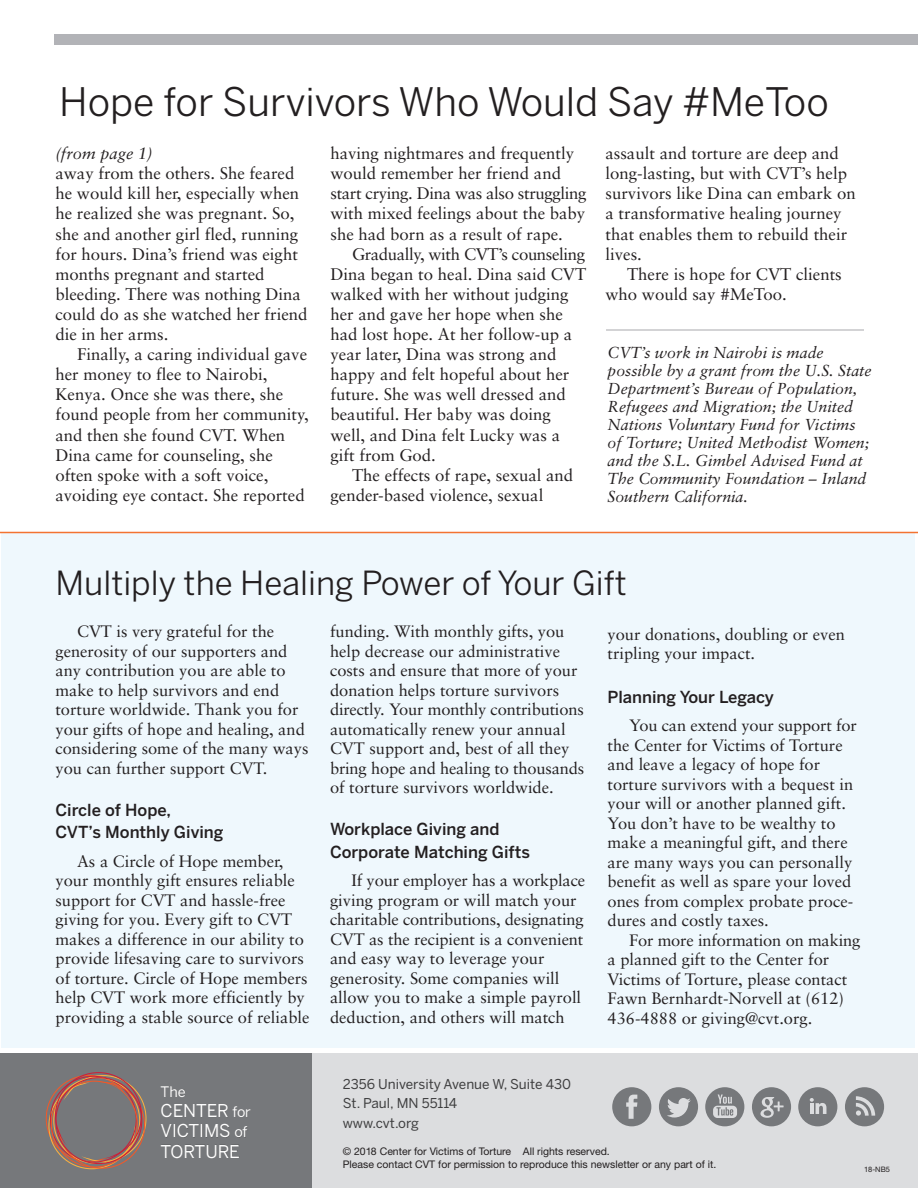
<style>
.page{position:relative;width:918px;height:1188px;background:#fff}
.page>*{position:absolute;margin:0;border:0;box-sizing:border-box;transform-origin:0 0}
.t1{font:39px "Benton Sans";color:#231f20}
.t2{font:33px "Benton Sans";color:#231f20}
.t3{font:17.55px/20.4px "Benton Sans";letter-spacing:-.015em;color:#fff}
.t4{font:16.8px/20.1px "Sabon";color:#231f20}
.t5{font:16.5px/19.5px "Sabon";color:#231f20}
.t6{font:500 16.5px/22.5px "Benton Sans";color:#231f20}
.t7{font:italic 16.5px "Sabon";color:#231f20}
.t8{font:italic 15.9px/18px "Sabon";color:#231f20}
.t9{font:14.55px "Benton Sans";color:#fff}
.t10{font:13.5px/19.5px "Benton Sans";color:#3e3e3f}
.t11{font:10.5px/13.5px "Helvetica Neue";color:#231f20}
.t12{font:7.5px "Helvetica Neue";color:#231f20}
.s1{font-size:14.55px}
.s2{font-size:14.7px}
</style>
<div class="page">
<div style="left:1px;top:533px;width:914px;height:514px;background:#eff8fd"></div>
<div style="left:312px;top:1053px;width:606px;height:135px;background:#dcdddf"></div>
<div style="left:0;top:1053px;width:312px;height:135px;background:#76787b"></div>
<div style="left:54px;top:34px;width:864px;height:11px;background:#b2b3b7"></div>
<svg style="left:161px;top:1086px;width:24px;height:11px"></svg>
<svg style="left:162px;top:1104px;width:89px;height:13px"></svg>
<svg style="left:161px;top:1124px;width:86px;height:14px"></svg>
<svg style="left:161px;top:1145px;width:79px;height:13px"></svg>
<svg style="left:46px;top:1072px;width:101px;height:97px"></svg>
<svg style="left:612px;top:1087px;width:39px;height:39px"></svg>
<svg style="left:659px;top:1087px;width:39px;height:39px"></svg>
<svg style="left:705px;top:1087px;width:39px;height:39px"></svg>
<svg style="left:752px;top:1087px;width:39px;height:39px"></svg>
<div style="left:798px;top:1087px;width:39px;height:39px;background:#76787b;border-radius:50%"></div>
<svg style="left:810px;top:1098px;width:16px;height:16px"></svg>
<hr style="left:810px;top:1103px;width:4px;height:11px;background:#dcdddf">
<svg style="left:845px;top:1087px;width:39px;height:39px"></svg>
<hr style="left:0;top:532px;width:918px;height:1px;background:#f37331">
<hr style="left:606px;top:330px;width:258px;height:1px;background:#a8a9ad">
<h1 class="t1" style="left:59px;top:87px;width:771px">Hope for Survivors Who Would Say #MeToo</h1>
<p class="t7" style="left:56px;top:147px;width:99px">(from page 1)</p>
<p class="t4" style="left:55px;top:165px;width:254px">away from the others. She feared he would kill her, especially when he realized she was pregnant. So, she and another girl fled, running for hours. Dina’s friend was eight months pregnant and started bleeding. There was nothing Dina could do as she watched her friend die in her arms.</p>
<p class="t4" style="left:55px;top:346px;width:255px;text-indent:22px">Finally, a caring individual gave her money to flee to Nairobi,<br>Kenya. Once she was there, she found people from her community, and then she found CVT. When<br>Dina came for counseling, she often spoke with a soft voice, avoiding eye contact. She reported</p>
<p class="t4" style="left:331px;top:145px;width:257px">having nightmares and frequently would remember her friend and start crying. Dina was also struggling with mixed feelings about the baby she had born as a result of rape.</p>
<p class="t4" style="left:331px;top:245px;width:257px;text-indent:22px">Gradually, with CVT’s counseling<br>Dina began to heal. Dina said CVT walked with her without judging her and gave her hope when she had lost hope. At her follow-up a year later, Dina was strong and happy and felt hopeful about her future. She was well dressed and beautiful. Her baby was doing well, and Dina felt Lucky was a gift from God.</p>
<p class="t4" style="left:331px;top:466px;width:244px;text-indent:22px">The effects of rape, sexual and gender-based violence, sexual</p>
<p class="t4" style="left:606px;top:145px;width:252px">assault and torture are deep and long-lasting, but with CVT’s help survivors like Dina can embark on a transformative healing journey that enables them to rebuild their lives.</p>
<p class="t4" style="left:606px;top:265px;width:238px;text-indent:22px">There is hope for CVT clients who would say #MeToo.</p>
<p class="t8" style="left:608px;top:344px;width:266px">CVT’s work in Nairobi is made possible by a grant from the U.S. State Department’s Bureau of Population, Refugees and Migration; the United Nations Voluntary Fund for Victims of Torture; United Methodist Women; and the S.L. Gimbel Advised Fund at The Community Foundation – Inland Southern California.</p>
<h2 class="t2" style="left:56px;top:571px;width:573px">Multiply the Healing Power of Your Gift</h2>
<p class="t5" style="left:608px;top:625px;width:239px">your donations, doubling or even tripling your impact.</p>
<p class="t6" style="left:608px;top:687px;width:168px">Planning Your Legacy</p>
<p class="t5" style="left:608px;top:717px;width:251px;text-indent:22px">You can extend your support for the Center for Victims of Torture and leave a legacy of hope for torture survivors with a bequest in your will or another planned gift.<br>You don’t have to be wealthy to make a meaningful gift, and there are many ways you can personally benefit as well as spare your loved ones from complex probate proce&shy;dures and costly taxes.</p>
<p class="t5" style="left:608px;top:931px;width:254px;text-indent:22px">For more information on making a planned gift to the Center for<br>Victims of Torture, please contact<br>Fawn Bernhardt-Norvell at (612)<br>436-4888 or giving@cvt.org.</p>
<p class="t5" style="left:330px;top:623px;width:256px">funding. With monthly gifts, you help decrease our administrative costs and ensure that more of your donation helps torture survivors directly. Your monthly contributions automatically renew your annual CVT support and, best of all they bring hope and healing to thousands of torture survivors worldwide.</p>
<p class="t6" style="left:330px;top:820px;width:202px">Workplace Giving and<br>Corporate Matching Gifts</p>
<p class="t5" style="left:330px;top:872px;width:257px;text-indent:22px">If your employer has a workplace giving program or will match your charitable contributions, designating CVT as the recipient is a convenient and easy way to leverage your generosity. Some companies will allow you to make a simple payroll deduction, and others will match</p>
<p class="t5" style="left:55px;top:623px;width:255px;text-indent:22px">CVT is very grateful for the generosity of our supporters and any contribution you are able to make to help survivors and end torture worldwide. Thank you for your gifts of hope and healing, and considering some of the many ways you can further support CVT.</p>
<p class="t6" style="left:55px;top:800px;width:170px">Circle of Hope,<br>CVT’s Monthly Giving</p>
<p class="t5" style="left:56px;top:853px;width:255px;text-indent:22px">As a Circle of Hope member, your monthly gift ensures reliable support for CVT and hassle-free giving for you. Every gift to CVT makes a difference in our ability to provide lifesaving care to survivors of torture. Circle of Hope members help CVT work more efficiently by providing a stable source of reliable</p>
<p class="t9" style="left:161px;top:1083px;width:27px">The</p>
<p class="t3" style="left:161px;top:1101px;width:92px">CENTER <span class="s1">for<br></span>VICTIMS <span class="s2">of<br></span>TORTURE</p>
<p class="t10" style="left:343px;top:1074px;width:230px">2356 University Avenue W, Suite 430<br>St. Paul, MN 55114<br>www.cvt.org</p>
<p class="t11" style="left:343px;top:1145px;width:375px">© 2018 Center for Victims of Torture All rights reserved.<br>Please contact CVT for permission to reproduce this newsletter or any part of it.</p>
<p class="t12" style="left:864px;top:1167px;width:27px">18-NB5</p>
</div>
